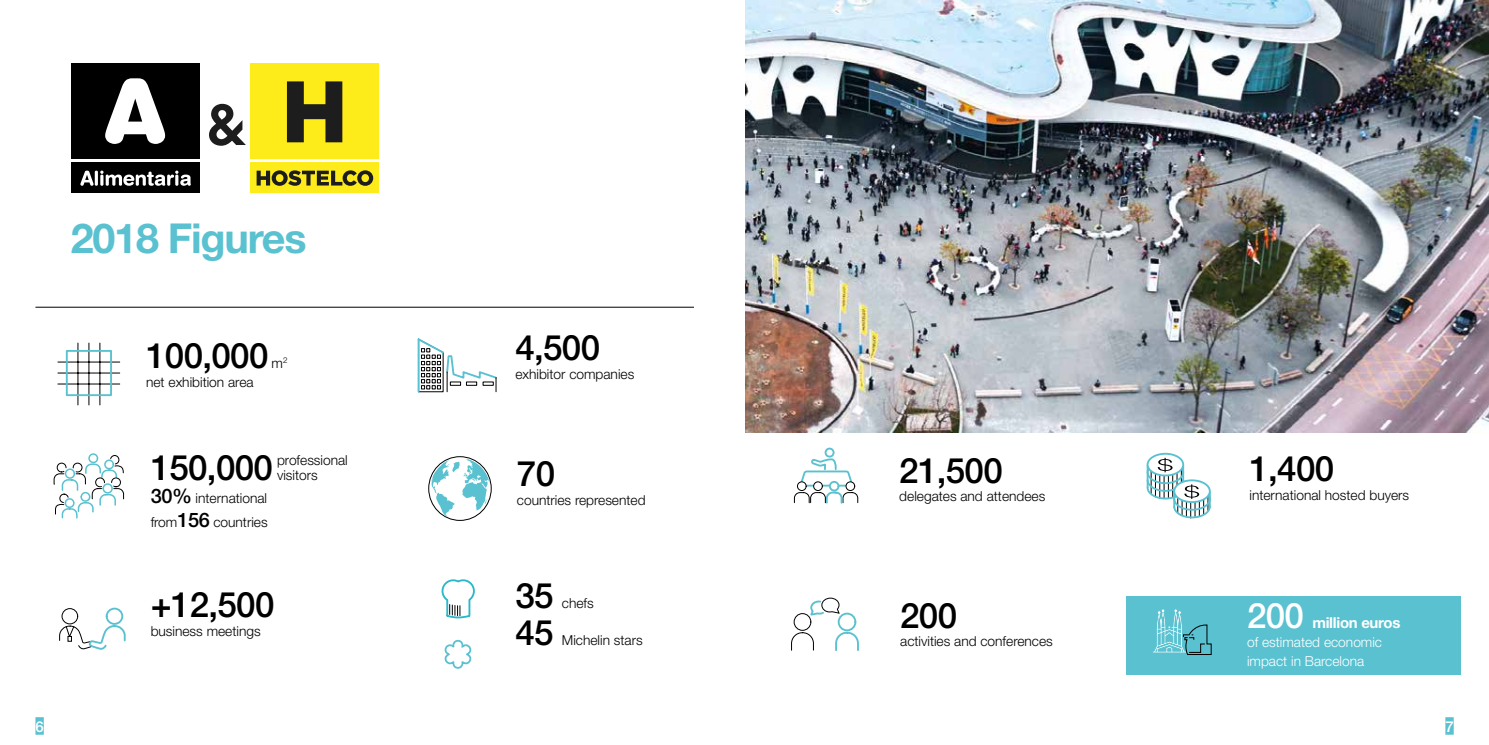
<style>
.page{position:relative;width:1489px;height:745px;background:#fff}
.page>*{position:absolute;margin:0;border:0;box-sizing:border-box;transform-origin:0 0}
.t1{font:700 41.25px "Helvetica Neue LT Std";letter-spacing:-.03em;color:#5ac1d0}
.t2{font:500 35px "Helvetica Neue LT Std";letter-spacing:-.02em;color:#000}
.t3{font:500 35px "Helvetica Neue LT Std";color:#fff}
.t4{font:700 15px "Helvetica Neue LT Std";letter-spacing:-.02em;color:#fff}
.t5{font:500 15px "Helvetica Neue LT Std";color:#fff}
.t6{font:300 13.75px/23.8px "Helvetica Neue LT Std";color:#000}
.t7{font:300 13.75px/18.8px "Helvetica Neue LT Std";color:#fff}
.s1{font-weight:500;font-size:20px}
</style>
<div class="page">
<div style="left:35px;top:716px;width:9px;height:18px;background:#5ac1d0"></div>
<div style="left:1445px;top:716px;width:8px;height:18px;background:#5ac1d0"></div>
<div style="left:250px;top:162px;width:129px;height:31px;background:#fdeb1a"></div>
<svg style="left:256px;top:170px;width:117px;height:16px"></svg>
<div style="left:71px;top:63px;width:129px;height:95px;background:#000"></div>
<svg style="left:209px;top:104px;width:37px;height:42px"></svg>
<div style="left:250px;top:63px;width:129px;height:95px;background:#fdeb1a"></div>
<svg style="left:287px;top:81px;width:55px;height:61px"></svg>
<svg style="left:105px;top:78px;width:60px;height:66px"></svg>
<div style="left:71px;top:162px;width:129px;height:31px;background:#000"></div>
<svg style="left:80px;top:170px;width:111px;height:16px"></svg>
<svg style="left:417px;top:338px;width:80px;height:55px"></svg>
<hr style="left:78px;top:343px;width:1px;height:61px;background:#000">
<hr style="left:89px;top:343px;width:1px;height:61px;background:#000">
<hr style="left:100px;top:343px;width:1px;height:61px;background:#000">
<hr style="left:58px;top:383px;width:62px;height:1px;background:#000">
<hr style="left:58px;top:372px;width:62px;height:1px;background:#000">
<hr style="left:58px;top:361px;width:62px;height:1px;background:#000">
<div style="left:66px;top:350px;width:46px;height:46px;border:2px solid #5ac1d0"></div>
<div style="left:824px;top:447px;width:10px;height:10px;border:2px solid #5ac1d0;border-radius:50%"></div>
<svg style="left:793px;top:457px;width:65px;height:47px"></svg>
<svg style="left:59px;top:607px;width:67px;height:43px"></svg>
<div style="left:1126px;top:595px;width:334px;height:78px;background:#5ac1d0"></div>
<svg style="left:791px;top:597px;width:68px;height:54px"></svg>
<svg style="left:430px;top:458px;width:60px;height:58px"></svg>
<div style="left:428px;top:456px;width:63px;height:64px;border:1px solid #000;border-radius:50%"></div>
<svg style="left:1153px;top:609px;width:58px;height:46px"></svg>
<svg style="left:1147px;top:453px;width:36px;height:22px"></svg>
<div style="left:1146px;top:452px;width:37px;height:24px;border:2px solid #5ac1d0;border-radius:50%"></div>
<svg style="left:1146px;top:457px;width:65px;height:62px"></svg>
<svg style="left:441px;top:579px;width:34px;height:90px"></svg>
<div style="left:88px;top:453px;width:10px;height:10px;border:2px solid #5ac1d0;border-radius:50%"></div>
<svg style="left:53px;top:454px;width:71px;height:65px"></svg>
<hr style="left:35px;top:307px;width:659px;height:1px;background:#000">
<hr style="left:794px;top:432px;width:658px;height:1px;background:#000">
<img style="left:745px;top:0;width:743px;height:432px">
<h1 class="t1" style="left:71px;top:212px;width:237px">2018 Figures</h1>
<h2 class="t2" style="left:146px;top:334px;width:124px">100,000</h2>
<p class="t6" style="left:271px;top:350px;width:17px">m<sup>2</sup></p>
<p class="t6" style="left:146px;top:369px;width:109px">net exhibition area</p>
<h2 class="t2" style="left:151px;top:446px;width:124px">150,000</h2>
<p class="t6" style="left:151px;top:486px;width:118px"><span class="s1">30%</span> international from<span class="s1">156</span> countries</p>
<p class="t6" style="left:277px;top:452px;width:72px;line-height:15px">professional visitors</p>
<h2 class="t2" style="left:151px;top:583px;width:125px">+12,500</h2>
<p class="t6" style="left:151px;top:618px;width:111px">business meetings</p>
<h2 class="t2" style="left:515px;top:327px;width:86px">4,500</h2>
<p class="t6" style="left:515px;top:362px;width:120px">exhibitor companies</p>
<h2 class="t2" style="left:517px;top:452px;width:40px">70</h2>
<p class="t6" style="left:517px;top:487px;width:130px">countries represented</p>
<h2 class="t2" style="left:515px;top:574px;width:40px">35</h2>
<h2 class="t2" style="left:515px;top:611px;width:40px">45</h2>
<p class="t6" style="left:562px;top:590px;width:33px">chefs</p>
<p class="t6" style="left:562px;top:627px;width:82px">Michelin stars</p>
<h2 class="t2" style="left:899px;top:449px;width:105px">21,500</h2>
<p class="t6" style="left:899px;top:484px;width:147px">delegates and attendees</p>
<h2 class="t2" style="left:900px;top:594px;width:58px">200</h2>
<p class="t6" style="left:900px;top:629px;width:154px">activities and conferences</p>
<h2 class="t2" style="left:1249px;top:447px;width:86px">1,400</h2>
<p class="t6" style="left:1249px;top:482px;width:161px">international hosted buyers</p>
<h2 class="t3" style="left:1246px;top:594px;width:58px">200</h2>
<p class="t4" style="left:1312px;top:613px;width:89px">million euros</p>
<p class="t7" style="left:1246px;top:632px;width:136px">of estimated economic impact in Barcelona</p>
<p class="t5" style="left:35px;top:716px;width:10px">6</p>
<p class="t5" style="left:1445px;top:716px;width:10px">7</p>
</div>
